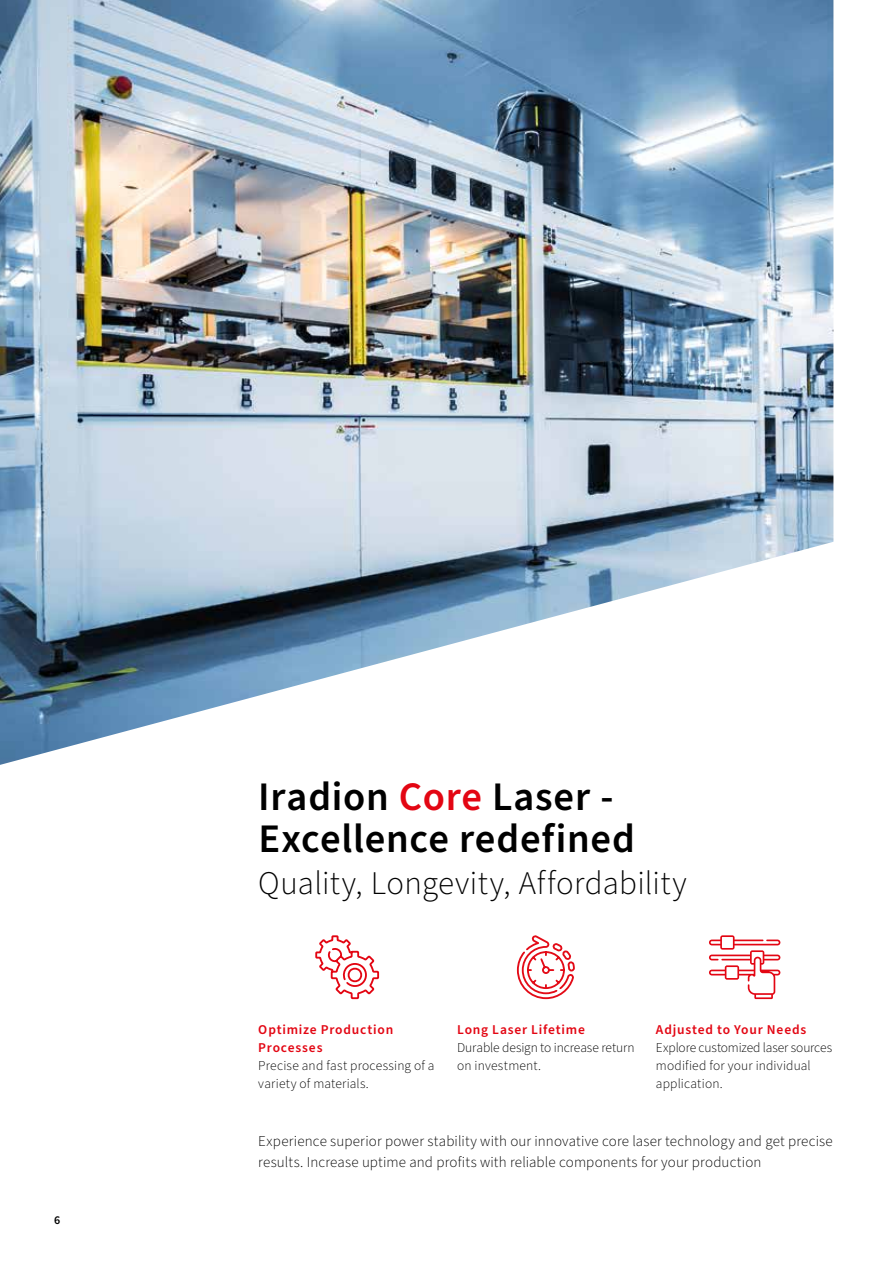
<style>
.page{position:relative;width:893px;height:1263px;background:#fff}
.page>*{position:absolute;margin:0;border:0;box-sizing:border-box;transform-origin:0 0}
.t1{font:600 40.5px/42px "Source Sans Pro";letter-spacing:.02em;color:#000}
.t2{font:300 33px "Source Sans Pro";letter-spacing:.01em;color:#000}
.t3{font:300 15px/21px "Source Sans Pro";letter-spacing:.01em;color:#000}
.t4{font:300 13.5px/18px "Source Sans Pro";letter-spacing:.01em;color:#000}
.t5{font:600 13.5px/18px "Source Sans Pro";letter-spacing:.06em;color:#e30613}
.t6{font:600 12px "Source Sans Pro";color:#000}
.s1{color:#e30613}
</style>
<div class="page">
<svg style="left:315px;top:935px;width:64px;height:64px"></svg>
<svg style="left:517px;top:935px;width:58px;height:64px"></svg>
<svg style="left:709px;top:935px;width:71px;height:64px"></svg>
<img style="left:0;top:0;width:833px;height:765px">
<p class="t6" style="left:54px;top:1212px;width:8px">6</p>
<h1 class="t1" style="left:258px;top:777px;width:378px">Iradion <span class="s1">Core</span> Laser -<br>Excellence redefined</h1>
<h2 class="t2" style="left:258px;top:861px;width:430px">Quality, Longevity, Affordability</h2>
<p class="t5" style="left:258px;top:1021px;width:136px">Optimize Production<br>Processes</p>
<p class="t4" style="left:258px;top:1057px;width:178px">Precise and fast processing of a variety of materials.</p>
<p class="t5" style="left:457px;top:1021px;width:129px">Long Laser Lifetime</p>
<p class="t4" style="left:457px;top:1039px;width:179px">Durable design to increase return on investment.</p>
<p class="t5" style="left:656px;top:1021px;width:152px">Adjusted to Your Needs</p>
<p class="t4" style="left:656px;top:1039px;width:178px">Explore customized laser sources modified for your individual application.</p>
<p class="t3" style="left:258px;top:1131px;width:576px">Experience superior power stability with our innovative core laser technology and get precise results. Increase uptime and profits with reliable components for your production</p>
</div>
